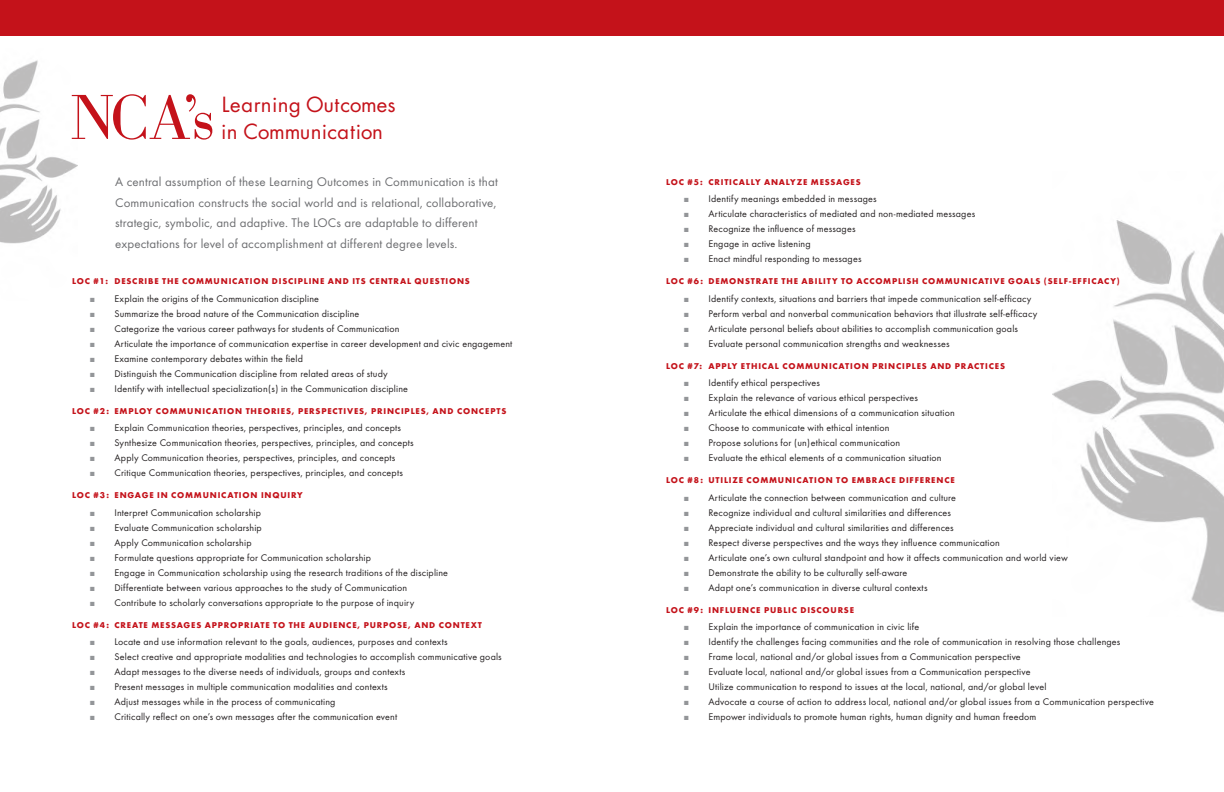
<style>
.page{position:relative;width:1224px;height:792px;background:#fff}
.page>*{position:absolute;margin:0;border:0;box-sizing:border-box;transform-origin:0 0}
.t1{font:300 66px "Bodoni Antiqua T";color:#c4121a}
.t2{font:23px "Futura T";letter-spacing:.005em;color:#c4121a}
.t3{font:13px/20.4px "Futura T";letter-spacing:.01em;color:#6c6d70}
.t4{font:10px "Futura T";letter-spacing:.015em;color:#231f20}
.t5{font:700 8.8px "Futura T";letter-spacing:.09em;color:#c4121a}
.s1{color:#939598}
</style>
<div class="page">
<div style="left:0;top:0;width:1224px;height:36px;background:#c4121a"></div>
<img style="left:0;top:60px;width:77px;height:184px">
<img style="left:1053px;top:220px;width:171px;height:393px">
<h1 class="t1" style="left:70px;top:78px;width:146px">NCA’s</h1>
<h2 class="t2" style="left:221px;top:91px;width:176px">Learning Outcomes</h2>
<h2 class="t2" style="left:221px;top:118px;width:163px">in Communication</h2>
<p class="t3" style="left:115px;top:172px;width:384px">A central assumption of these Learning Outcomes in Communication is that Communication constructs the social world and is relational, collaborative, strategic, symbolic, and adaptive. The LOCs are adaptable to different expectations for level of accomplishment at different degree levels.</p>
<p class="t5" style="left:72px;top:276px;width:267px">LOC #1: DESCRIBE THE COMMUNICATION DISCIPLINE AND</p>
<p class="t5" style="left:352px;top:276px;width:119px">ITS CENT RAL QUESTIONS</p>
<p class="t4" style="left:90px;top:293px;width:231px"><span class="s1">■</span> Explain the origins of the Communication discipline</p>
<p class="t4" style="left:90px;top:308px;width:271px"><span class="s1">■</span> Summarize the broad nature of the Communication discipline</p>
<p class="t4" style="left:90px;top:323px;width:311px"><span class="s1">■</span> Categorize the various career pathways for students of Communication</p>
<p class="t4" style="left:90px;top:338px;width:424px"><span class="s1">■</span> Articulate the importance of communication expertise in career development and civic engagement</p>
<p class="t4" style="left:90px;top:353px;width:214px"><span class="s1">■</span> Examine contemporary debates within the field</p>
<p class="t4" style="left:90px;top:368px;width:299px"><span class="s1">■</span> Distinguish the Communication discipline from related areas of study</p>
<p class="t4" style="left:90px;top:383px;width:320px"><span class="s1">■</span> Identify with intellectual specialization(s) in the Communication discipline</p>
<p class="t5" style="left:72px;top:406px;width:319px">LOC #2: EMPLOY COMMUNICATION THEORIES, PERSPECT IVES, PRINC</p>
<p class="t5" style="left:401px;top:406px;width:43px">IPLES, AND</p>
<p class="t5" style="left:457px;top:406px;width:18px">CONC</p>
<p class="t5" style="left:485px;top:406px;width:23px">EPT S</p>
<p class="t4" style="left:90px;top:422px;width:313px"><span class="s1">■</span> Explain Communication theories, perspectives, principles, and concepts</p>
<p class="t4" style="left:90px;top:437px;width:325px"><span class="s1">■</span> Synthesize Communication theories, perspectives, principles, and concepts</p>
<p class="t4" style="left:90px;top:452px;width:307px"><span class="s1">■</span> Apply Communication theories, perspectives, principles, and concepts</p>
<p class="t4" style="left:90px;top:467px;width:314px"><span class="s1">■</span> Critique Communication theories, perspectives, principles, and concepts</p>
<p class="t5" style="left:72px;top:490px;width:45px">LOC #3: EN</p>
<p class="t5" style="left:128px;top:490px;width:177px">GAGE IN COMMUNICATION INQUIRY</p>
<p class="t4" style="left:90px;top:507px;width:173px"><span class="s1">■</span> Interpret Communication scholarship</p>
<p class="t4" style="left:90px;top:522px;width:173px"><span class="s1">■</span> Evaluate Communication scholarship</p>
<p class="t4" style="left:90px;top:537px;width:163px"><span class="s1">■</span> Apply Communication scholarship</p>
<p class="t4" style="left:90px;top:552px;width:283px"><span class="s1">■</span> Formulate questions appropriate for Communication scholarship</p>
<p class="t4" style="left:90px;top:566px;width:360px"><span class="s1">■</span> Engage in Communication scholarship using the research traditions of the discipline</p>
<p class="t4" style="left:90px;top:581px;width:319px"><span class="s1">■</span> Differentiate between various approaches to the study of Communication</p>
<p class="t4" style="left:90px;top:596px;width:326px"><span class="s1">■</span> Contribute to scholarly conversations appropriate to the purpose of inquiry</p>
<p class="t5" style="left:72px;top:619px;width:271px">LOC #4: CREATE MESSAGES APP ROPRIATE TO THE AUDIENC</p>
<p class="t5" style="left:352px;top:619px;width:73px">E, PURPOSE, AND</p>
<p class="t5" style="left:439px;top:619px;width:45px">CONT EXT</p>
<p class="t4" style="left:90px;top:636px;width:359px"><span class="s1">■</span> Locate and use information relevant to the goals, audiences, purposes and contexts</p>
<p class="t4" style="left:90px;top:651px;width:413px"><span class="s1">■</span> Select creative and appropriate modalities and technologies to accomplish communicative goals</p>
<p class="t4" style="left:90px;top:666px;width:317px"><span class="s1">■</span> Adapt messages to the diverse needs of individuals, groups and contexts</p>
<p class="t4" style="left:90px;top:681px;width:299px"><span class="s1">■</span> Present messages in multiple communication modalities and contexts</p>
<p class="t4" style="left:90px;top:696px;width:247px"><span class="s1">■</span> Adjust messages while in the process of communicating</p>
<p class="t4" style="left:90px;top:711px;width:309px"><span class="s1">■</span> Critically reflect on one’s own messages after the communication event</p>
<p class="t5" style="left:666px;top:177px;width:196px">LOC #5: CRITICALLY ANALYZE MESSAGES</p>
<p class="t4" style="left:684px;top:193px;width:194px"><span class="s1">■</span> Identify meanings embedded in messages</p>
<p class="t4" style="left:684px;top:208px;width:293px"><span class="s1">■</span> Articulate characteristics of mediated and non-mediated messages</p>
<p class="t4" style="left:684px;top:223px;width:173px"><span class="s1">■</span> Recognize the influence of messages</p>
<p class="t4" style="left:684px;top:238px;width:128px"><span class="s1">■</span> Engage in active listening</p>
<p class="t4" style="left:684px;top:253px;width:179px"><span class="s1">■</span> Enact mindful responding to messages</p>
<p class="t5" style="left:666px;top:276px;width:455px">LOC #6: DEMONSTRATE THE ABILITY TO ACC OMPLISH COMMUNICATIVE GOALS (SELF-EFFICACY)</p>
<p class="t4" style="left:684px;top:293px;width:349px"><span class="s1">■</span> Identify contexts, situations and barriers that impede communication self-efficacy</p>
<p class="t4" style="left:684px;top:308px;width:355px"><span class="s1">■</span> Perform verbal and nonverbal communication behaviors that illustrate self-efficacy</p>
<p class="t4" style="left:684px;top:323px;width:336px"><span class="s1">■</span> Articulate personal beliefs about abilities to accomplish communication goals</p>
<p class="t4" style="left:684px;top:338px;width:267px"><span class="s1">■</span> Evaluate personal communication strengths and weaknesses</p>
<p class="t5" style="left:666px;top:361px;width:44px">LOC #7: APP</p>
<p class="t5" style="left:728px;top:361px;width:165px">LY ETHICAL COMMUNICATION PRINC</p>
<p class="t5" style="left:902px;top:361px;width:40px">IPLES AND</p>
<p class="t5" style="left:955px;top:361px;width:52px">PRACT ICES</p>
<p class="t4" style="left:684px;top:377px;width:138px"><span class="s1">■</span> Identify ethical perspectives</p>
<p class="t4" style="left:684px;top:392px;width:236px"><span class="s1">■</span> Explain the relevance of various ethical perspectives</p>
<p class="t4" style="left:684px;top:407px;width:272px"><span class="s1">■</span> Articulate the ethical dimensions of a communication situation</p>
<p class="t4" style="left:684px;top:422px;width:207px"><span class="s1">■</span> Choose to communicate with ethical intention</p>
<p class="t4" style="left:684px;top:437px;width:218px"><span class="s1">■</span> Propose solutions for (un)ethical communication</p>
<p class="t4" style="left:684px;top:452px;width:259px"><span class="s1">■</span> Evaluate the ethical elements of a communication situation</p>
<p class="t5" style="left:666px;top:475px;width:44px">LOC #8: UT</p>
<p class="t5" style="left:720px;top:475px;width:220px">ILIZE COMMUNICATION TO EMBRACE DIFFERENC</p>
<p class="t5" style="left:951px;top:475px;width:6px">E</p>
<p class="t4" style="left:684px;top:492px;width:274px"><span class="s1">■</span> Articulate the connection between communication and culture</p>
<p class="t4" style="left:684px;top:507px;width:269px"><span class="s1">■</span> Recognize individual and cultural similarities and differences</p>
<p class="t4" style="left:684px;top:522px;width:271px"><span class="s1">■</span> Appreciate individual and cultural similarities and differences</p>
<p class="t4" style="left:684px;top:537px;width:317px"><span class="s1">■</span> Respect diverse perspectives and the ways they influence communication</p>
<p class="t4" style="left:684px;top:552px;width:385px"><span class="s1">■</span> Articulate one’s own cultural standpoint and how it affects communication and world view</p>
<p class="t4" style="left:684px;top:566px;width:225px"><span class="s1">■</span> Demonstrate the ability to be culturally self-aware</p>
<p class="t4" style="left:684px;top:581px;width:245px"><span class="s1">■</span> Adapt one’s communication in diverse cultural contexts</p>
<p class="t5" style="left:666px;top:604px;width:81px">LOC #9: IN FLUENC</p>
<p class="t5" style="left:756px;top:604px;width:99px">E PUBLIC DISCOURSE</p>
<p class="t4" style="left:684px;top:621px;width:237px"><span class="s1">■</span> Explain the importance of communication in civic life</p>
<p class="t4" style="left:684px;top:636px;width:438px"><span class="s1">■</span> Identify the challenges facing communities and the role of communication in resolving those challenges</p>
<p class="t4" style="left:684px;top:651px;width:338px"><span class="s1">■</span> Frame local, national and/or global issues from a Communication perspective</p>
<p class="t4" style="left:684px;top:666px;width:348px"><span class="s1">■</span> Evaluate local, national and/or global issues from a Communication perspective</p>
<p class="t4" style="left:684px;top:681px;width:364px"><span class="s1">■</span> Utilize communication to respond to issues at the local, national, and/or global level</p>
<p class="t4" style="left:684px;top:696px;width:471px"><span class="s1">■</span> Advocate a course of action to address local, national and/or global issues from a Communication perspective</p>
<p class="t4" style="left:684px;top:711px;width:354px"><span class="s1">■</span> Empower individuals to promote human rights, human dignity and human freedom</p>
</div>
